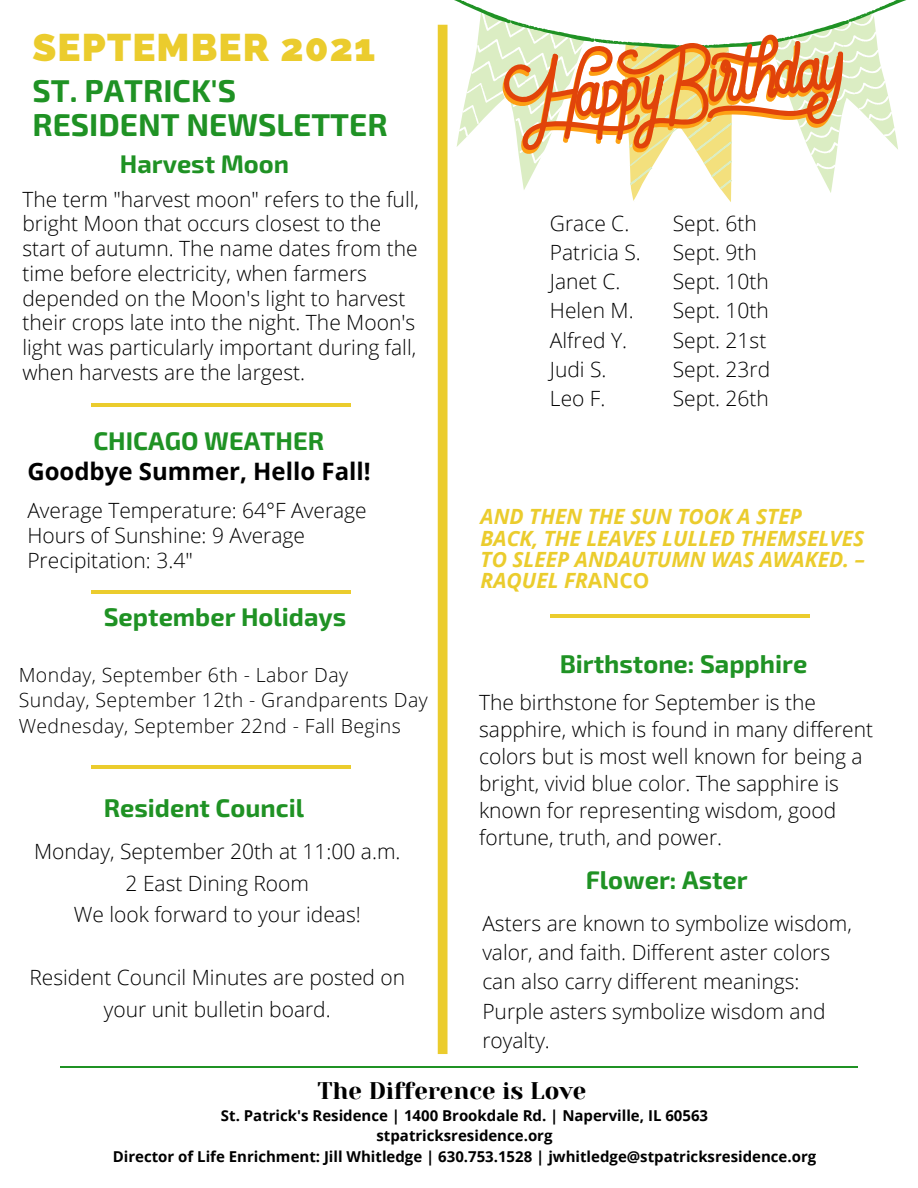
<style>
.page{position:relative;width:918px;height:1188px;background:#fff}
.page>*{position:absolute;margin:0;border:0;box-sizing:border-box;transform-origin:0 0}
.t1{font:800 38.7px "Raleway";letter-spacing:.03em;color:#ebcc2d}
.t2{font:700 31.5px "Exo 2";color:#1f9224}
.t3{font:700 25.5px "Exo 2";color:#1f9224}
.t4{font:700 24px "Open Sans";color:#000}
.t5{font:24px "Yeseva One";color:#000}
.t6{font:300 21px/24.8px "Open Sans";color:#000}
.t7{font:italic 700 21px/21.3px "Open Sans";color:#ebcc2d}
.t8{font:300 19.5px "Open Sans";letter-spacing:.02em;color:#000}
.t9{font:700 15px "Open Sans";color:#000}
.s1{font-style:normal}
</style>
<div class="page">
<hr style="left:91px;top:403px;width:260px;height:4px;background:#ebcc2d">
<hr style="left:91px;top:765px;width:260px;height:4px;background:#ebcc2d">
<hr style="left:60px;top:1067px;width:798px;height:1px;background:#1f9224">
<hr style="left:91px;top:590px;width:260px;height:4px;background:#ebcc2d">
<svg style="left:437px;top:0;width:469px;height:1054px"></svg>
<p class="t1" style="left:33px;top:24px;width:344px">SEPTEMBER 2021</p>
<p class="t2" style="left:33px;top:70px;width:205px">ST. PATRICK'S</p>
<p class="t2" style="left:33px;top:104px;width:357px">RESIDENT NEWSLETTER</p>
<p class="t3" style="left:120px;top:147px;width:171px">Harvest Moon</p>
<p class="t6" style="left:22px;top:186px;width:398px">The term "harvest moon" refers to the full, bright Moon that occurs closest to the start of autumn. The name dates from the time before electricity, when farmers depended on the Moon's light to harvest their crops late into the night. The Moon's light was particularly important during fall, when harvests are the largest.</p>
<p class="t3" style="left:93px;top:425px;width:232px">CHICAGO WEATHER</p>
<p class="t4" style="left:27px;top:454px;width:345px">Goodbye Summer, Hello Fall!</p>
<p class="t6" style="left:27px;top:497px;width:341px">Average Temperature: 64°F Average</p>
<p class="t6" style="left:27px;top:522px;width:279px">Hours of Sunshine: 9 Average</p>
<p class="t6" style="left:27px;top:547px;width:167px">Precipitation: 3.4"</p>
<p class="t3" style="left:104px;top:600px;width:244px">September Holidays</p>
<p class="t8" style="left:19px;top:661px;width:331px">Monday, September 6th - Labor Day</p>
<p class="t8" style="left:19px;top:687px;width:410px">Sunday, September 12th - Grandparents Day</p>
<p class="t8" style="left:19px;top:713px;width:384px">Wednesday, September 22nd - Fall Begins</p>
<p class="t3" style="left:104px;top:791px;width:202px">Resident Council</p>
<p class="t6" style="left:34px;top:839px;width:368px">Monday, September 20th at 11:00 a.m.</p>
<p class="t6" style="left:126px;top:870px;width:185px">2 East Dining Room</p>
<p class="t6" style="left:74px;top:902px;width:289px">We look forward to your ideas!</p>
<p class="t6" style="left:29px;top:961px;width:377px;line-height:31.5px;text-align:center">Resident Council Minutes are posted on your unit bulletin board.</p>
<p class="t6" style="left:550px;top:210px;width:81px">Grace C.</p>
<p class="t6" style="left:550px;top:239px;width:93px">Patricia S.</p>
<p class="t6" style="left:550px;top:269px;width:72px">Janet C.</p>
<p class="t6" style="left:550px;top:298px;width:85px">Helen M.</p>
<p class="t6" style="left:550px;top:327px;width:79px">Alfred Y.</p>
<p class="t6" style="left:550px;top:356px;width:58px">Judi S.</p>
<p class="t6" style="left:550px;top:386px;width:57px">Leo F.</p>
<p class="t6" style="left:673px;top:210px;width:86px">Sept. 6th</p>
<p class="t6" style="left:673px;top:239px;width:86px">Sept. 9th</p>
<p class="t6" style="left:673px;top:269px;width:98px">Sept. 10th</p>
<p class="t6" style="left:673px;top:298px;width:98px">Sept. 10th</p>
<p class="t6" style="left:673px;top:327px;width:95px">Sept. 21st</p>
<p class="t6" style="left:673px;top:356px;width:99px">Sept. 23rd</p>
<p class="t6" style="left:673px;top:386px;width:98px">Sept. 26th</p>
<p class="t7" style="left:481px;top:506px;width:386px">AND THEN THE SUN TOOK A STEP<br>BACK, THE LEAVES LULLED THEMSELVES<br>TO SLEEP ANDAUTUMN WAS AWAKED. –<br>RAQUEL FR<span class="s1">ANCO</span></p>
<p class="t3" style="left:560px;top:647px;width:249px">Birthstone: Sapphire</p>
<p class="t6" style="left:479px;top:689px;width:338px">The birthstone for September is the</p>
<p class="t6" style="left:479px;top:716px;width:396px">sapphire, which is found in many different</p>
<p class="t6" style="left:479px;top:743px;width:385px">colors but is most well known for being a</p>
<p class="t6" style="left:479px;top:770px;width:361px">bright, vivid blue color. The sapphire is</p>
<p class="t6" style="left:479px;top:797px;width:359px">known for representing wisdom, good</p>
<p class="t6" style="left:479px;top:824px;width:245px">fortune, truth, and power.</p>
<p class="t3" style="left:586px;top:863px;width:163px">Flower: Aster</p>
<p class="t6" style="left:482px;top:910px;width:371px">Asters are known to symbolize wisdom,</p>
<p class="t6" style="left:482px;top:937px;width:349px;line-height:29.2px">valor, and faith. Different aster colors can also carry different meanings:<br>Purple asters symbolize wisdom and royalty.</p>
<p class="t5" style="left:317px;top:1077px;width:270px">The Difference is Love</p>
<p class="t9" style="left:221px;top:1105px;width:489px">St. Patrick's Residence | 1400 Brookdale Rd. | Naperville, IL 60563</p>
<p class="t9" style="left:377px;top:1125px;width:177px">stpatricksresidence.org</p>
<p class="t9" style="left:113px;top:1146px;width:705px">Director of Life Enrichment: Jill Whitledge | 630.753.1528 | jwhitledge@stpatricksresidence.org</p>
</div>
